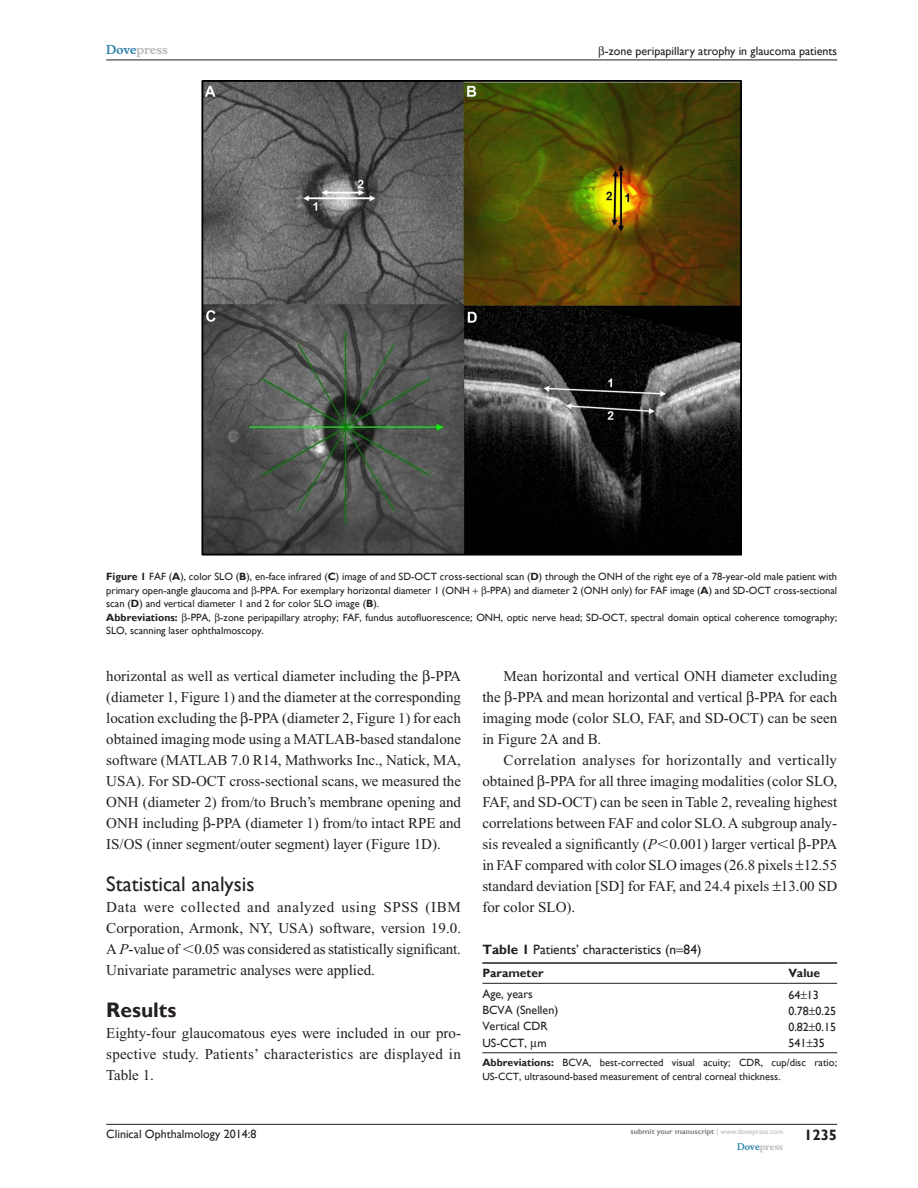
<style>
.page{position:relative;width:918px;height:1188px;background:#fff}
.page>*{position:absolute;margin:0;border:0;box-sizing:border-box;transform-origin:0 0}
.t1{font:21px "Gill Sans";color:#231f20}
.t2{font:700 21px "Gill Sans";color:#231f20}
.Tx{font:15px/21px "Times New Roman";color:#231f20;text-align:justify}
.TxF{font:15px/21px "Times New Roman";color:#231f20;text-align:justify}
.RunFolio-R{font:700 15px "Gill Sans";color:#231f20}
.TN_TT{font:13.5px "Gill Sans";color:#231f20}
.TB{font:12px "Gill Sans";color:#231f20}
.RunH-R{font:12px "Gill Sans";color:#231f20}
.RunF-R{font:12px "Gill Sans";color:#231f20}
.TCH{font:700 12px "Gill Sans";color:#231f20}
.RunH-Brand-R{font:700 12px "Musee";color:#b8b9bc}
.FC{font:10.5px/13.5px "Gill Sans";color:#231f20}
.TSNRI{font:10.5px/13.5px "Gill Sans";color:#231f20}
.RunF-Brand-R{font:700 9px "Musee";color:#b8b9bc}
.RunF-SubmityourMS-R{font:700 7.5px "Gill Sans";color:#808285}
.s1{color:#3485ae}
.s2{font-weight:700}
.s3{font-style:italic}
.s4{font-family:"Mathematical Pi One"}
.s5{font-weight:400;color:#b8b9bc}
</style>
<div class="page">
<hr style="left:106px;top:1124px;width:731px;height:1px;background:#231f20">
<hr style="left:106px;top:60px;width:731px;height:1px;background:#231f20">
<img style="left:202px;top:81px;width:540px;height:474px">
<hr style="left:482px;top:983px;width:306px;height:1px;background:#231f20">
<hr style="left:788px;top:983px;width:49px;height:1px;background:#231f20">
<hr style="left:482px;top:1052px;width:306px;height:1px;background:#231f20">
<hr style="left:788px;top:1052px;width:49px;height:1px;background:#231f20">
<hr style="left:482px;top:962px;width:306px;height:2px;background:#231f20">
<hr style="left:788px;top:962px;width:49px;height:2px;background:#231f20">
<p class="RunH-Brand-R" style="left:106px;top:43px;width:63px"><span class="s1">Dove</span>press</p>
<p class="RunH-R" style="left:605px;top:44px;width:234px">-zone peripapillary atrophy in glaucoma patients</p>
<p class="FC" style="left:106px;top:570px;width:732px"><span class="s2">Figure 1</span> FAF (<span class="s2">A</span>), color SLO (<span class="s2">B</span>), en-face infrared (<span class="s2">C</span>) image of and SD-OCT cross-sectional scan (<span class="s2">D</span>) through the ONH of the right eye of a 78-year-old male patient with primary open-angle glaucoma and -PPA. For exemplary horizontal diameter 1 (ONH</p>
<p class="FC" style="left:487px;top:584px;width:352px">-PPA) and diameter 2 (ONH only) for FAF image (<span class="s2">A</span>) and SD-OCT cross-sectional</p>
<p class="FC" style="left:106px;top:597px;width:274px">scan (<span class="s2">D</span>) and vertical diameter 1 and 2 for color SLO image (<span class="s2">B</span>).</p>
<p class="FC" style="left:106px;top:611px;width:732px"><span class="s2">Abbreviations:</span> -PPA, -zone peripapillary atrophy; FAF, fundus autofluorescence; ONH, optic nerve head; SD-OCT, spectral domain optical coherence tomography;<br>SLO, scanning laser ophthalmoscopy.</p>
<p class="Tx" style="left:106px;top:665px;width:356px">horizontal as well as vertical diameter including the -PPA (diameter 1, Figure 1) and the diameter at the corresponding location excluding the -PPA (diameter 2, Figure 1) for each obtained imaging mode using a MATLAB-based standalone software (MATLAB 7.0 R14, Mathworks Inc., Natick, MA, USA). For SD-OCT cross-sectional scans, we measured the ONH (diameter 2) from/to Bruch’s membrane opening and ONH including -PPA (diameter 1) from/to intact RPE and IS/OS (inner segment/outer segment) layer (Figure 1D).</p>
<h2 class="t1" style="left:106px;top:871px;width:150px">Statistical analysis</h2>
<p class="TxF" style="left:106px;top:896px;width:356px">Data were collected and analyzed using SPSS (IBM Corporation, Armonk, NY, USA) software, version 19.0.<br>A <span class="s3">P</span>-value of <span class="s4">,</span>0.05 was considered as statistically significant.<br>Univariate parametric analyses were applied.</p>
<h1 class="t2" style="left:106px;top:997px;width:72px">Results</h1>
<p class="TxF" style="left:106px;top:1022px;width:356px">Eighty-four glaucomatous eyes were included in our pro&shy;spective study. Patients’ characteristics are displayed in Table 1.</p>
<p class="Tx" style="left:482px;top:665px;width:356px;text-indent:21px">Mean horizontal and vertical ONH diameter excluding the -PPA and mean horizontal and vertical -PPA for each imaging mode (color SLO, FAF, and SD-OCT) can be seen in Figure 2A and B.</p>
<p class="Tx" style="left:482px;top:749px;width:356px;text-indent:21px">Correlation analyses for horizontally and vertically obtained -PPA for all three imaging modalities (color SLO, FAF, and SD-OCT) can be seen in Table 2, revealing highest correlations between FAF and color SLO. A subgroup analy&shy;sis revealed a significantly (<span class="s3">P</span><span class="s4">,</span>0.001) larger vertical -PPA in FAF compared with color SLO images (26.8 pixels 12.55 standard deviation [SD] for FAF, and 24.4 pixels 13.00 SD for color SLO).</p>
<p class="TN_TT" style="left:482px;top:942px;width:221px"><span class="s2">Table 1</span> Patients’ characteristics (n 84)</p>
<p class="TCH" style="left:482px;top:966px;width:62px">Parameter</p>
<p class="TCH" style="left:788px;top:966px;width:33px">Value</p>
<p class="TB" style="left:482px;top:987px;width:52px">Age, years</p>
<p class="TB" style="left:788px;top:988px;width:32px">64 13</p>
<p class="TB" style="left:482px;top:1003px;width:77px">BCVA (Snellen)</p>
<p class="TB" style="left:788px;top:1004px;width:49px">0.78 0.25</p>
<p class="TB" style="left:482px;top:1019px;width:66px">Vertical CDR</p>
<p class="TB" style="left:788px;top:1020px;width:49px">0.82 0.15</p>
<p class="TB" style="left:482px;top:1036px;width:66px">US-CCT, m</p>
<p class="TB" style="left:788px;top:1036px;width:38px">541 35</p>
<p class="TSNRI" style="left:482px;top:1056px;width:356px"><span class="s2">Abbreviations:</span> BCVA, best-corrected visual acuity; CDR, cup/disc ratio;<br>US-CCT, ultrasound-based measurement of central corneal thickness.</p>
<p class="RunF-R" style="left:106px;top:1127px;width:152px">Clinical Ophthalmology 2014:8</p>
<p class="RunF-SubmityourMS-R" style="left:631px;top:1127px;width:154px">submit your manuscript <span class="s5">| www.dovepress.com</span></p>
<p class="RunF-Brand-R" style="left:737px;top:1141px;width:48px"><span class="s1">Dove</span>press</p>
<p class="RunFolio-R" style="left:804px;top:1126px;width:35px">1235</p>
</div>
